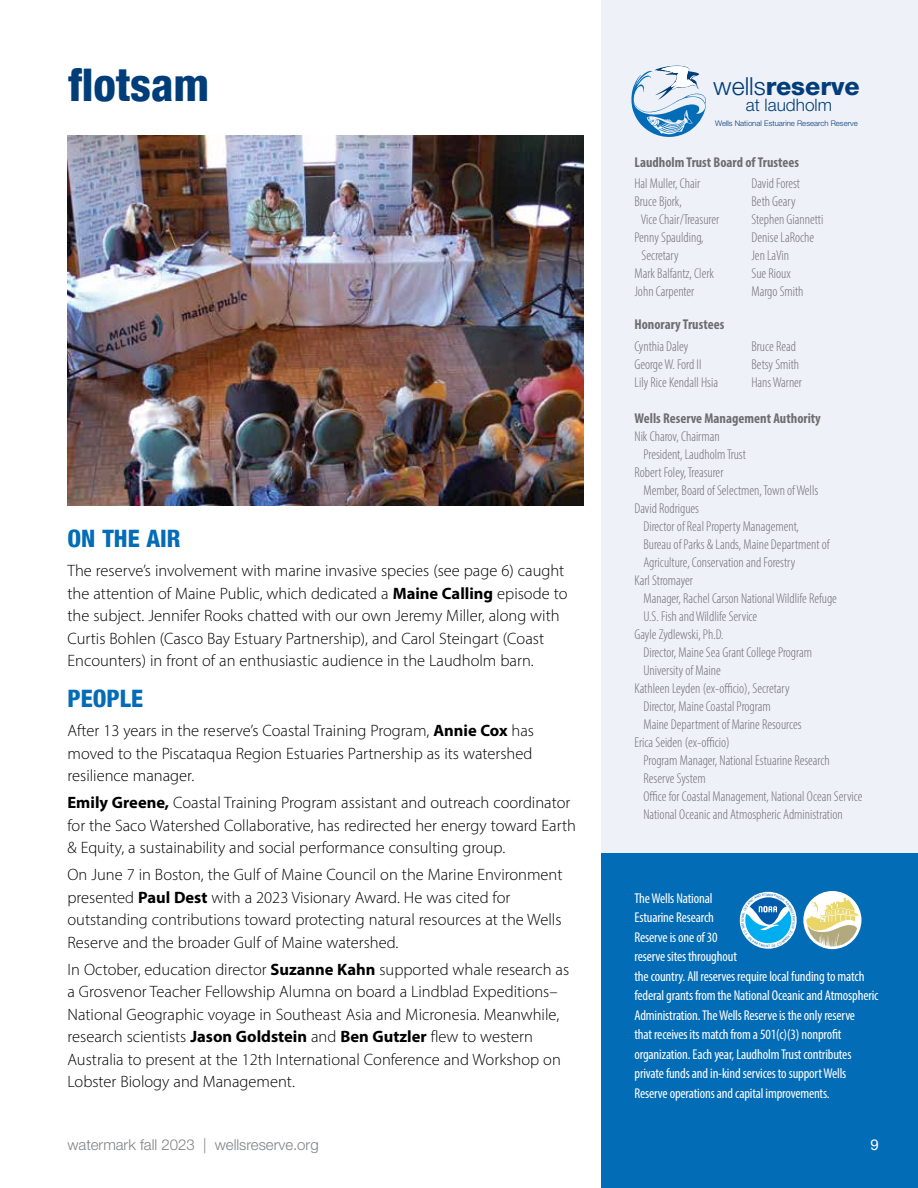
<style>
.page{position:relative;width:918px;height:1188px;background:#fff}
.page>*{position:absolute;margin:0;border:0;box-sizing:border-box;transform-origin:0 0}
.t1{font:800 condensed 45px "Helvetica Neue LT Com";color:#003d79}
.t2{font:800 24.9px "Helvetica Neue LT Std";color:#003d79}
.t3{font:800 condensed 24px "Helvetica Neue LT Com";color:#036cb6}
.t4{font:300 17.1px "Helvetica Neue LT Std";color:#003d79}
.t5{font:300 16.5px/22.5px "Myriad Pro";color:#000}
.t6{font:300 15px "Helvetica Neue LT Std";color:#808285}
.t7{font:15px "Helvetica Neue LT Std";color:#fff}
.t8{font:300 condensed 14.25px/18px "Myriad Pro";color:#6d6e71}
.t9{font:condensed 14.25px/19.5px "Myriad Pro";letter-spacing:-.01em;color:#fff}
.t10{font:700 condensed 14.25px "Myriad Pro";color:#6d6e71}
.t11{font:300 7.8px "Helvetica Neue LT Std";color:#003d79}
.s1{font-weight:700}
.s2{font-weight:300}
</style>
<div class="page">
<div style="left:602px;top:0;width:316px;height:919px;background:#eff1f9"></div>
<div style="left:602px;top:853px;width:316px;height:335px;background:#036cb6"></div>
<svg style="left:740px;top:892px;width:57px;height:57px"></svg>
<svg style="left:631px;top:66px;width:75px;height:71px"></svg>
<div style="left:803px;top:891px;width:58px;height:58px;background:#fff;border-radius:50%"></div>
<svg style="left:806px;top:898px;width:53px;height:48px"></svg>
<img style="left:68px;top:135px;width:515px;height:371px">
<svg style="left:741px;top:893px;width:54px;height:54px;background:#66b5df"></svg>
<h1 class="t1" style="left:69px;top:57px;width:142px">flotsam</h1>
<h3 class="t3" style="left:68px;top:524px;width:115px">ON THE AIR</h3>
<p class="t5" style="left:68px;top:559px;width:501px">The reserve’s involvement with marine invasive species (see page 6) caught the attention of Maine Public, which dedicated a <span class="s1">Maine Calling</span> episode to the subject. Jennifer Rooks chatted with our own Jeremy Miller, along with Curtis Bohlen (Casco Bay Estuary Partnership), and Carol Steingart (Coast Encounters) in front of an enthusiastic audience in the Laudholm barn.</p>
<h3 class="t3" style="left:68px;top:684px;width:77px">PEOPLE</h3>
<p class="t5" style="left:68px;top:719px;width:468px;text-align:justify">After 13 years in the reserve’s Coastal Training Program, <span class="s1">Annie Cox</span> has moved to the Piscataqua Region Estuaries Partnership as its watershed resilience manager.</p>
<p class="t5" style="left:68px;top:791px;width:510px"><span class="s1">Emily Greene,</span> Coastal Training Program assistant and outreach coordinator for the Saco Watershed Collaborative, has redirected her energy toward Earth &amp; Equity, a sustainability and social performance consulting group.</p>
<p class="t5" style="left:68px;top:863px;width:497px">On June 7 in Boston, the Gulf of Maine Council on the Marine Environment presented <span class="s1">Paul Dest</span> with a 2023 Visionary Award. He was cited for outstanding contributions toward protecting natural resources at the Wells Reserve and the broader Gulf of Maine watershed.</p>
<p class="t5" style="left:68px;top:958px;width:503px">In October, education director <span class="s1">Suzanne Kahn</span> supported whale research as a Grosvenor Teacher Fellowship Alumna on board a Lindblad Expeditions– National Geographic voyage in Southeast Asia and Micronesia. Meanwhile, research scientists <span class="s1">Jason Goldstein</span> and <span class="s1">Ben Gutzler</span> flew to western Australia to present at the 12th International Conference and Workshop on Lobster Biology and Management.</p>
<p class="t6" style="left:68px;top:1135px;width:253px">watermark fall 2023 | wellsreserve.org</p>
<h2 class="t2" style="left:713px;top:71px;width:148px"><span class="s2">wells</span>reserve</h2>
<p class="t4" style="left:746px;top:94px;width:88px">at laudholm</p>
<p class="t11" style="left:715px;top:118px;width:144px">Wells National Estuarine Research Reserve</p>
<p class="t10" style="left:634px;top:153px;width:166px">Laudholm Trust Board of Trustees</p>
<p class="t8" style="left:634px;top:175px;width:67px">Hal Muller, Chair</p>
<p class="t8" style="left:634px;top:193px;width:49px">Bruce Bjork,</p>
<p class="t8" style="left:641px;top:211px;width:80px">Vice Chair/Treasurer</p>
<p class="t8" style="left:634px;top:229px;width:71px">Penny Spaulding,</p>
<p class="t8" style="left:642px;top:247px;width:39px">Secretary</p>
<p class="t8" style="left:634px;top:265px;width:81px">Mark Balfantz, Clerk</p>
<p class="t8" style="left:634px;top:283px;width:61px">John Carpenter</p>
<p class="t10" style="left:634px;top:315px;width:91px">Honorary Trustees</p>
<p class="t8" style="left:752px;top:175px;width:73px">David Forest<br>Beth Geary<br>Stephen Giannetti<br>Denise LaRoche<br>Jen LaVin<br>Sue Rioux<br>Margo Smith</p>
<p class="t8" style="left:634px;top:337px;width:85px">Cynthia Daley<br>George W. Ford II<br>Lily Rice Kendall Hsia</p>
<p class="t8" style="left:752px;top:337px;width:52px">Bruce Read<br>Betsy Smith<br>Hans Warner</p>
<p class="t10" style="left:634px;top:410px;width:188px">Wells Reserve Management Authority</p>
<p class="t8" style="left:634px;top:427px;width:87px">Nik Charov, Chairman</p>
<p class="t8" style="left:644px;top:445px;width:104px">President, Laudholm Trust</p>
<p class="t8" style="left:634px;top:463px;width:90px">Robert Foley, Treasurer</p>
<p class="t8" style="left:644px;top:481px;width:176px">Member, Board of Selectmen, Town of Wells</p>
<p class="t8" style="left:634px;top:499px;width:66px">David Rodrigues</p>
<p class="t8" style="left:644px;top:517px;width:157px">Director of Real Property Management,</p>
<p class="t8" style="left:644px;top:535px;width:188px">Bureau of Parks &amp; Lands, Maine Department of</p>
<p class="t8" style="left:644px;top:553px;width:153px">Agriculture, Conservation and Forestry</p>
<p class="t8" style="left:634px;top:571px;width:60px">Karl Stromayer</p>
<p class="t8" style="left:644px;top:589px;width:195px">Manager, Rachel Carson National Wildlife Refuge</p>
<p class="t8" style="left:644px;top:607px;width:115px">U.S. Fish and Wildlife Service</p>
<p class="t8" style="left:634px;top:625px;width:91px">Gayle Zydlewski, Ph.D.</p>
<p class="t8" style="left:644px;top:643px;width:170px">Director, Maine Sea Grant College Program</p>
<p class="t8" style="left:644px;top:661px;width:79px">University of Maine</p>
<p class="t8" style="left:634px;top:679px;width:157px">Kathleen Leyden (ex-officio), Secretary</p>
<p class="t8" style="left:644px;top:697px;width:129px">Director, Maine Coastal Program</p>
<p class="t8" style="left:644px;top:715px;width:160px">Maine Department of Marine Resources</p>
<p class="t8" style="left:634px;top:733px;width:97px">Erica Seiden (ex-officio)</p>
<p class="t8" style="left:644px;top:751px;width:188px">Program Manager, National Estuarine Research</p>
<p class="t8" style="left:644px;top:769px;width:64px">Reserve System</p>
<p class="t8" style="left:644px;top:787px;width:221px">Office for Coastal Management, National Ocean Service</p>
<p class="t8" style="left:644px;top:805px;width:201px">National Oceanic and Atmospheric Administration</p>
<p class="t9" style="left:634px;top:888px;width:246px">The Wells National<br>Estuarine Research<br>Reserve is one of 30<br>reserve sites throughout<br>the country. All reserves require local funding to match federal grants from the National Oceanic and Atmospheric Administration. The Wells Reserve is the only reserve<br>that receives its match from a 501(c)(3) nonprofit organization. Each year, Laudholm Trust contributes private funds and in-kind services to support Wells Reserve operations and capital improvements.</p>
<p class="t7" style="left:870px;top:1136px;width:10px">9</p>
</div>
